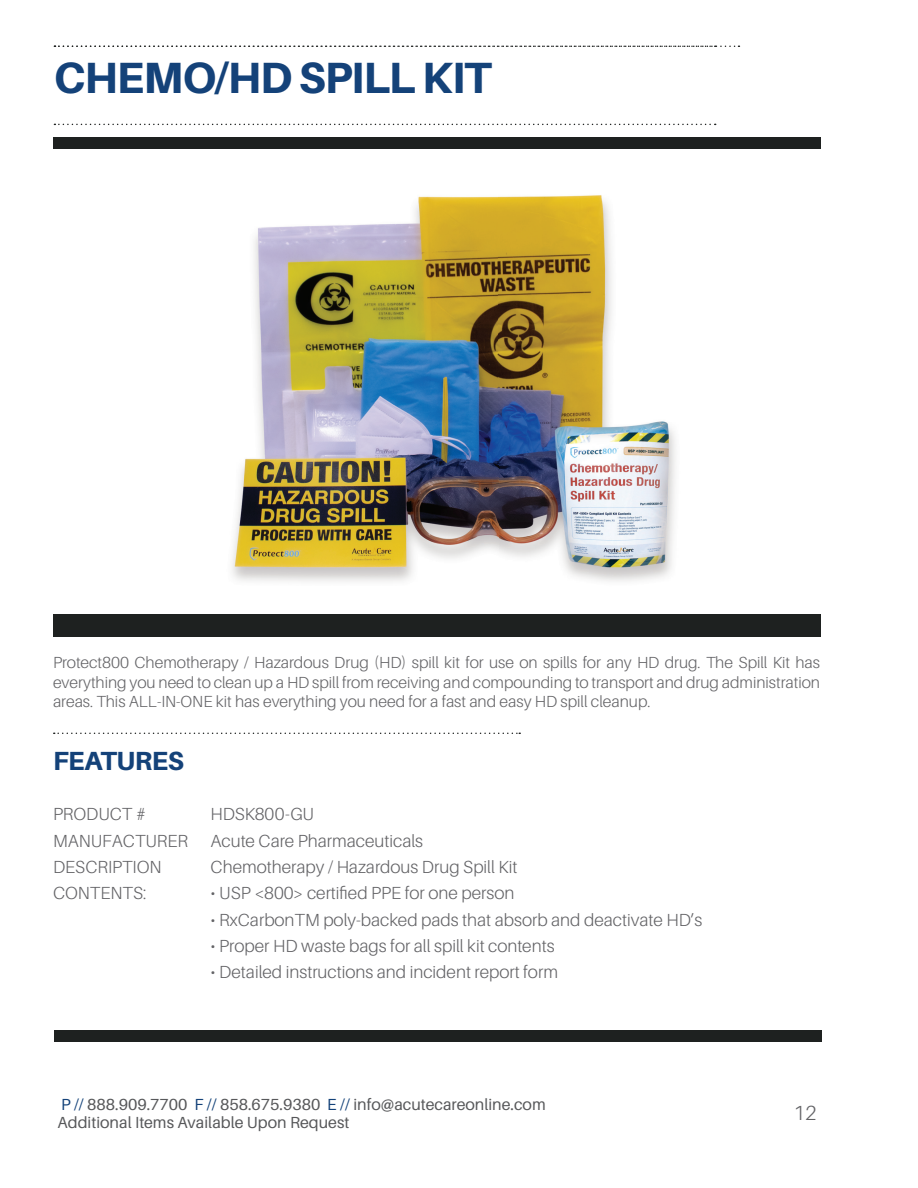
<style>
.page{position:relative;width:918px;height:1188px;background:#fff}
.page>*{position:absolute;margin:0;border:0;box-sizing:border-box;transform-origin:0 0}
.t1{font:800 43.8px "Aileron";letter-spacing:-.02em;color:#144279}
.t2{font:800 26.25px "Aileron";letter-spacing:-.015em;color:#144279}
.t3{font:300 20.4px "Aileron";color:#636366}
.t4{font:300 17.55px "Aileron";color:#636366}
.t5{font:300 16.05px/19.2px "Aileron";color:#636366;text-align:justify}
.t6{font:16.05px/17.5px "Aileron";color:#57585a}
.s1{color:#144279}
</style>
<div class="page">
<div style="left:54px;top:1031px;width:768px;height:11px;background:#1e2120"></div>
<img style="left:232px;top:195px;width:444px;height:387px">
<svg style="left:54px;top:124px;width:662px;height:1px"></svg>
<svg style="left:54px;top:46px;width:685px;height:1px"></svg>
<div style="left:54px;top:137px;width:767px;height:12px;background:#1e2120"></div>
<div style="left:53px;top:615px;width:768px;height:22px;background:#1e2120"></div>
<svg style="left:54px;top:733px;width:466px;height:1px"></svg>
<h1 class="t1" style="left:54px;top:59px;width:439px">CHEMO/HD SPILL KIT</h1>
<p class="t5" style="left:53px;top:655px;width:769px">Protect800 Chemotherapy / Hazardous Drug (HD) spill kit for use on spills for any HD drug. The Spill Kit has everything you need to clean up a HD spill from receiving and compounding to transport and drug administration areas. This ALL-IN-ONE kit has everything you need for a fast and easy HD spill cleanup.</p>
<h2 class="t2" style="left:53px;top:750px;width:133px">FEATURES</h2>
<p class="t4" style="left:53px;top:807px;width:94px">PRODUCT #</p>
<p class="t4" style="left:211px;top:807px;width:105px">HDSK800-GU</p>
<p class="t4" style="left:53px;top:833px;width:137px">MANUFACTURER</p>
<p class="t4" style="left:211px;top:833px;width:214px">Acute Care Pharmaceuticals</p>
<p class="t4" style="left:53px;top:859px;width:110px">DESCRIPTION</p>
<p class="t4" style="left:211px;top:859px;width:308px">Chemotherapy / Hazardous Drug Spill Kit</p>
<p class="t4" style="left:53px;top:886px;width:95px">CONTENTS:</p>
<p class="t4" style="left:211px;top:886px;width:305px">• USP &lt;800&gt; certified PPE for one person</p>
<p class="t4" style="left:211px;top:912px;width:493px">• RxCarbonTM poly-backed pads that absorb and deactivate HD’s</p>
<p class="t4" style="left:211px;top:938px;width:345px">• Proper HD waste bags for all spill kit contents</p>
<p class="t4" style="left:211px;top:964px;width:349px">• Detailed instructions and incident report form</p>
<p class="t6" style="left:58px;top:1097px;width:490px"><span class="s1">P //</span> 888.909.7700 <span class="s1">F //</span> 858.675.9380 <span class="s1">E //</span> info@acutecareonline.com<br>Additional Items Available Upon Request</p>
<p class="t3" style="left:794px;top:1104px;width:24px">12</p>
</div>
